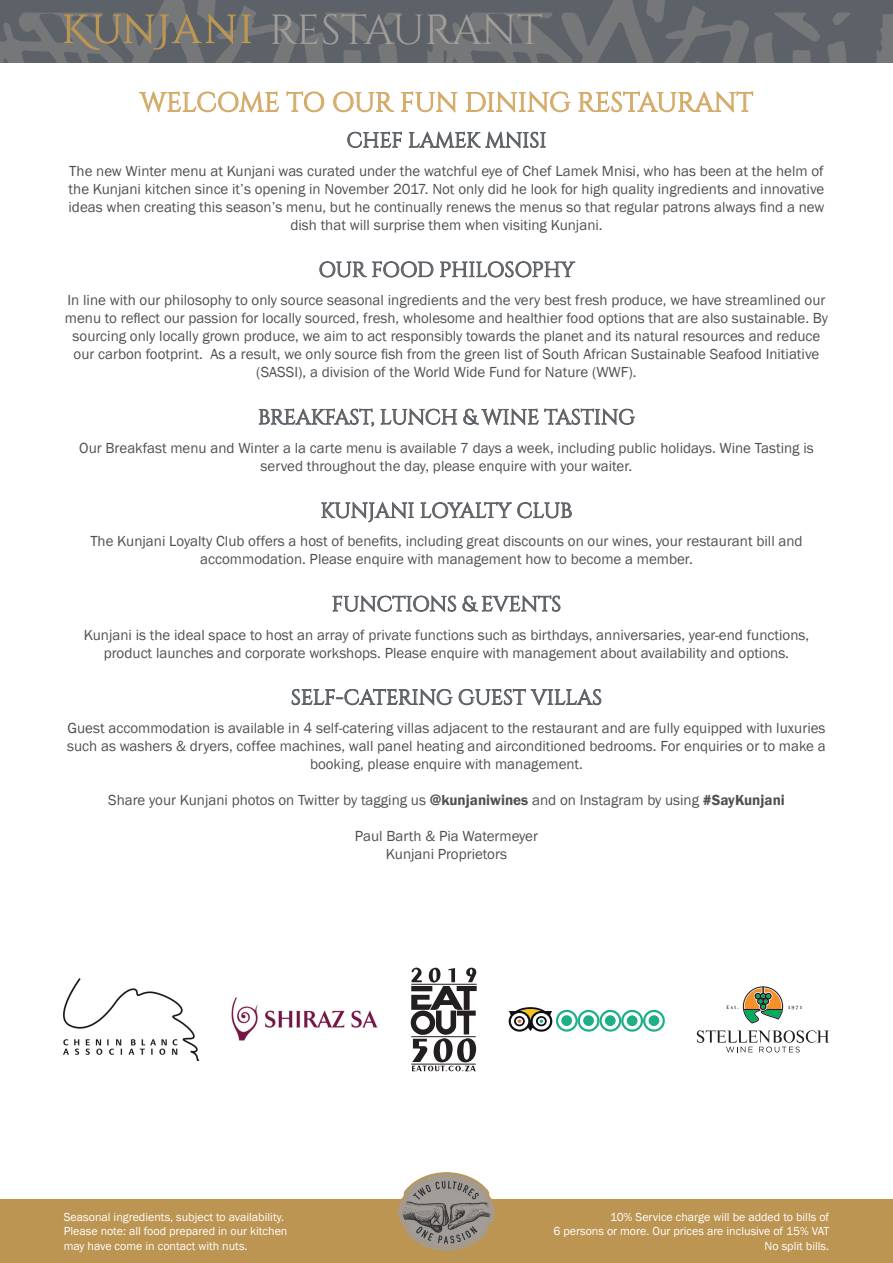
<style>
.page{position:relative;width:893px;height:1263px;background:#fff}
.page>*{position:absolute;margin:0;border:0;box-sizing:border-box;transform-origin:0 0}
.t1{font:42px "Cinzel";letter-spacing:-.015em;color:#a19c98}
.Heading_2{font:27px "Cinzel";letter-spacing:-.015em;color:#d4aa67}
.Heading_3{font:21px "Cinzel";color:#5e6267}
.t2{font:15px/18px "Franklin Gothic";color:#4e5052;text-align:center}
.t3{font:12px/14.4px "Franklin Gothic";color:#fff}
.s1{font-weight:600}
</style>
<div class="page">
<svg style="left:0;top:0;width:893px;height:63px;background:#64696c"></svg>
<svg style="left:64px;top:14px;width:187px;height:36px;background:#7a7569"></svg>
<div style="left:0;top:1199px;width:893px;height:64px;background:#bc9553"></div>
<svg style="left:398px;top:1172px;width:97px;height:79px"></svg>
<svg style="left:139px;top:91px;width:141px;height:22px"></svg>
<svg style="left:286px;top:91px;width:39px;height:22px"></svg>
<svg style="left:333px;top:91px;width:61px;height:22px"></svg>
<svg style="left:401px;top:91px;width:57px;height:22px"></svg>
<svg style="left:466px;top:91px;width:105px;height:22px"></svg>
<svg style="left:578px;top:91px;width:175px;height:22px"></svg>
<svg style="left:347px;top:131px;width:55px;height:17px"></svg>
<svg style="left:409px;top:131px;width:137px;height:17px"></svg>
<svg style="left:319px;top:261px;width:115px;height:17px"></svg>
<svg style="left:440px;top:261px;width:136px;height:17px"></svg>
<svg style="left:259px;top:408px;width:115px;height:19px"></svg>
<svg style="left:380px;top:408px;width:77px;height:17px"></svg>
<svg style="left:463px;top:408px;width:172px;height:17px"></svg>
<svg style="left:321px;top:502px;width:93px;height:20px"></svg>
<svg style="left:420px;top:501px;width:152px;height:18px"></svg>
<svg style="left:332px;top:595px;width:229px;height:17px"></svg>
<svg style="left:291px;top:688px;width:311px;height:18px"></svg>
<svg style="left:411px;top:967px;width:66px;height:104px"></svg>
<hr style="left:411px;top:984px;width:66px;height:1px;background:#231f20">
<hr style="left:411px;top:1036px;width:65px;height:1px;background:#231f20">
<hr style="left:411px;top:1064px;width:65px;height:1px;background:#231f20">
<svg style="left:509px;top:1007px;width:156px;height:25px"></svg>
<div style="left:605px;top:1015px;width:11px;height:11px;background:#1eaf86;border-radius:50%"></div>
<div style="left:649px;top:1015px;width:10px;height:11px;background:#1eaf86;border-radius:50%"></div>
<div style="left:627px;top:1015px;width:10px;height:11px;background:#1eaf86;border-radius:50%"></div>
<img style="left:231px;top:997px;width:147px;height:44px">
<img style="left:64px;top:978px;width:135px;height:83px">
<svg style="left:697px;top:1030px;width:132px;height:22px"></svg>
<svg style="left:726px;top:986px;width:76px;height:37px"></svg>
<p class="t1" style="left:269px;top:5px;width:275px">RESTAURANT</p>
<p class="Heading_2" style="left:140px;top:87px;width:615px">WELCOME TO OUR FUN DINING RESTAURANT</p>
<p class="Heading_3" style="left:346px;top:128px;width:201px">CHEF LAMEK MNISI</p>
<p class="t2" style="left:69px;top:162px;width:757px">The new Winter menu at Kunjani was curated under the watchful eye of Chef Lamek Mnisi, who has been at the helm of the Kunjani kitchen since it’s opening in November 2017. Not only did he look for high quality ingredients and innovative ideas when creating this season’s menu, but he continually renews the menus so that regular patrons always find a new dish that will surprise them when visiting Kunjani.</p>
<p class="Heading_3" style="left:318px;top:257px;width:258px">OUR FOOD PHILOSOPHY</p>
<p class="t2" style="left:65px;top:292px;width:765px">In line with our philosophy to only source seasonal ingredients and the very best fresh produce, we have streamlined our menu to reflect our passion for locally sourced, fresh, wholesome and healthier food options that are also sustainable. By sourcing only locally grown produce, we aim to act responsibly towards the planet and its natural resources and reduce our carbon footprint. As a result, we only source fish from the green list of South African Sustainable Seafood Initiative (SASSI), a division of the World Wide Fund for Nature (WWF).</p>
<p class="Heading_3" style="left:258px;top:405px;width:378px">BREAKFAST, LUNCH &amp; WINE TASTING</p>
<p class="t2" style="left:79px;top:439px;width:736px">Our Breakfast menu and Winter a la carte menu is available 7 days a week, including public holidays. Wine Tasting is served throughout the day, please enquire with your waiter.</p>
<p class="Heading_3" style="left:321px;top:498px;width:253px">KUNJANI LOYALTY CLUB</p>
<p class="t2" style="left:90px;top:532px;width:714px">The Kunjani Loyalty Club offers a host of benefits, including great discounts on our wines, your restaurant bill and accommodation. Please enquire with management how to become a member.</p>
<p class="Heading_3" style="left:332px;top:592px;width:231px">FUNCTIONS &amp; EVENTS</p>
<p class="t2" style="left:84px;top:626px;width:727px">Kunjani is the ideal space to host an array of private functions such as birthdays, anniversaries, year-end functions, product launches and corporate workshops. Please enquire with management about availability and options.</p>
<p class="Heading_3" style="left:291px;top:685px;width:313px">SELF-CATERING GUEST VILLAS</p>
<p class="t2" style="left:67px;top:719px;width:760px">Guest accommodation is available in 4 self-catering villas adjacent to the restaurant and are fully equipped with luxuries such as washers &amp; dryers, coffee machines, wall panel heating and airconditioned bedrooms. For enquiries or to make a booking, please enquire with management.</p>
<p class="t2" style="left:108px;top:791px;width:678px">Share your Kunjani photos on Twitter by tagging us <span class="s1">@kunjaniwines</span> and on Instagram by using <span class="s1">#SayKunjani</span></p>
<p class="t2" style="left:355px;top:827px;width:185px">Paul Barth &amp; Pia Watermeyer</p>
<p class="t2" style="left:386px;top:845px;width:123px">Kunjani Proprietors</p>
<p class="t3" style="left:64px;top:1210px;width:222px">Seasonal ingredients, subject to availability.</p>
<p class="t3" style="left:64px;top:1224px;width:225px">Please note: all food prepared in our kitchen may have come in contact with nuts.</p>
<p class="t3" style="left:553px;top:1210px;width:277px;text-align:right">10% Service charge will be added to bills of<br>6 persons or more. Our prices are inclusive of 15% VAT</p>
<p class="t3" style="left:765px;top:1239px;width:66px">No split bills.</p>
</div>
